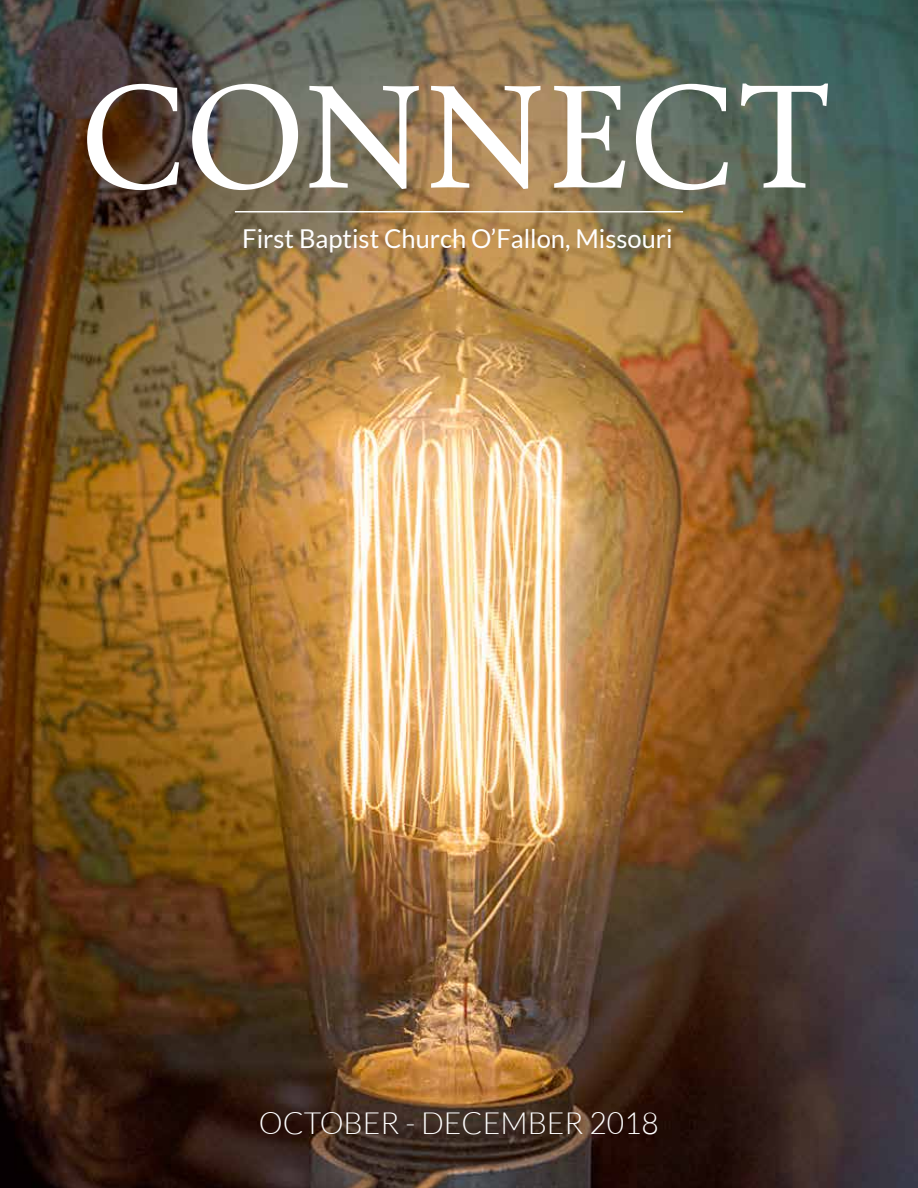
<style>
.page{position:relative;width:918px;height:1188px;background:#fff}
.page>*{position:absolute;margin:0;border:0;box-sizing:border-box;transform-origin:0 0}
.t1{font:145.5px "Calendas Plus";color:#fff}
.t2{font:300 30.6px "Lato";color:#fff}
.t3{font:25.95px "Lato";color:#fff}
</style>
<div class="page">
<img style="left:0;top:0;width:918px;height:1188px">
<hr style="left:235px;top:211px;width:448px;height:1px;background:#fff">
<h1 class="t1" style="left:81px;top:32px;width:754px">CONNECT</h1>
<p class="t3" style="left:242px;top:225px;width:432px">First Baptist Church O’Fallon, Missouri</p>
<p class="t2" style="left:259px;top:1107px;width:402px">OCTOBER - DECEMBER 2018</p>
</div>
